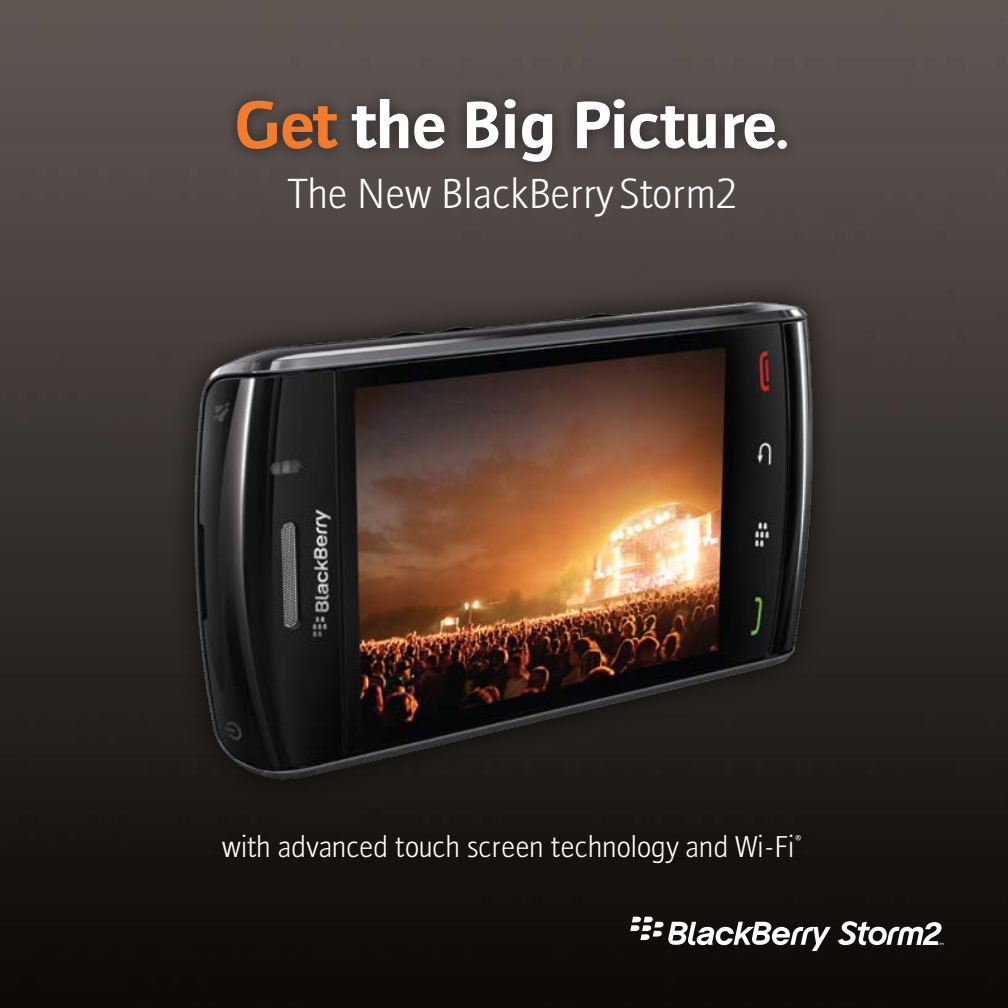
<style>
.page{position:relative;width:1008px;height:1008px;background:#fff}
.page>*{position:absolute;margin:0;border:0;box-sizing:border-box;transform-origin:0 0}
.t1{font:700 70px "Anvers Rg";color:#fff}
.t2{font:43.75px "Anvers Lt";color:#fff}
.t3{font:31.32px "Anvers Lt";color:#fff}
.t4{font:13.12px "Anvers Lt";color:#fff}
.s1{color:#f47b29}
</style>
<div class="page">
<img style="left:0;top:0;width:1008px;height:1008px">
<div style="left:164px;top:271px;width:673px;height:532px;background:#000;opacity:.75"></div>
<img style="left:127px;top:282px;width:704px;height:543px">
<svg style="left:630px;top:917px;width:201px;height:33px"></svg>
<svg style="left:838px;top:921px;width:106px;height:24px"></svg>
<div style="left:210px;top:823px;width:602px;height:52px;background:#16120f"></div>
<div style="left:222px;top:85px;width:577px;height:90px;background:#000;opacity:.5"></div>
<h1 class="t1" style="left:233px;top:85px;width:558px"><span class="s1">Get</span> the Big Picture.</h1>
<h2 class="t2" style="left:288px;top:169px;width:449px">The New BlackBerry Storm2</h2>
<p class="t3" style="left:222px;top:830px;width:574px">with advanced touch screen technology and Wi-Fi</p>
<p class="t4" style="left:795px;top:832px;width:9px">®</p>
</div>
